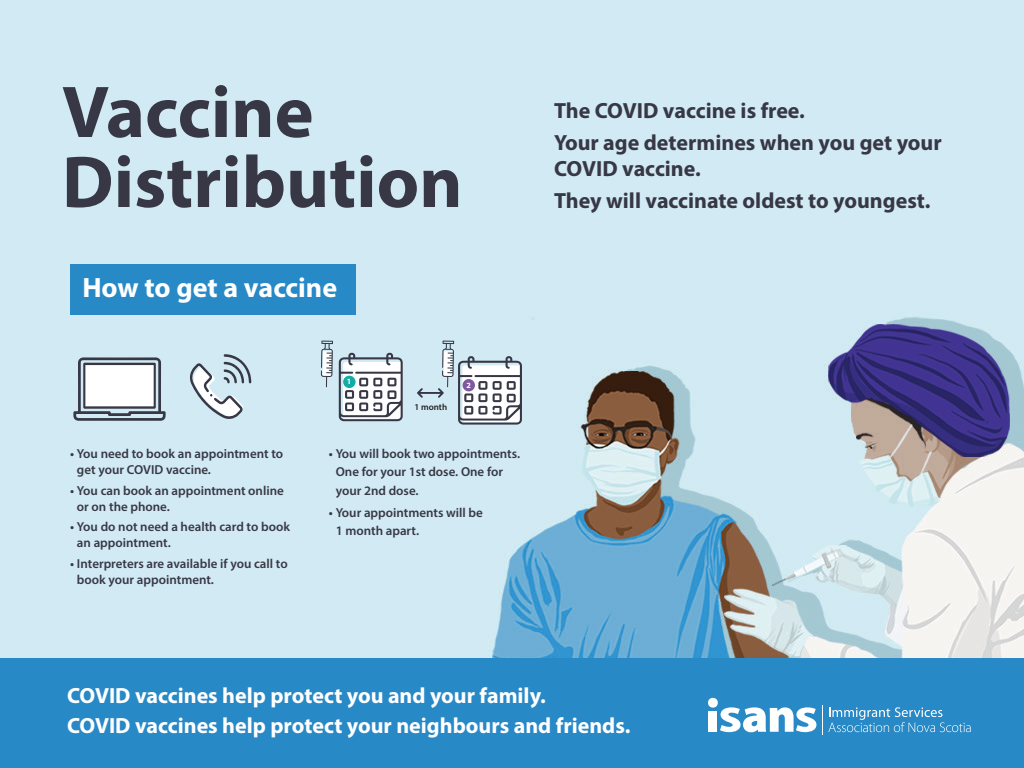
<style>
.page{position:relative;width:1024px;height:768px;background:#fff}
.page>*{position:absolute;margin:0;border:0;box-sizing:border-box;transform-origin:0 0}
.t1{font:700 74px/70px "Myriad Pro";color:#373745}
.t2{font:700 28px "Myriad Pro";color:#fff}
.t3{font:700 22px/31.8px "Myriad Pro";color:#373745}
.t4{font:700 22px/30.6px "Myriad Pro";color:#fff}
.t5{font:600 13px/16px "Myriad Pro";color:#373745}
.t6{font:600 9px "Myriad Pro";color:#231f20}
.t7{font:700 8px "Myriad Pro";color:#fff}
</style>
<div class="page">
<img style="left:0;top:0;width:1024px;height:658px">
<div style="left:70px;top:264px;width:286px;height:50px;background:#2889c7"></div>
<svg style="left:339px;top:353px;width:64px;height:68px"></svg>
<div style="left:343px;top:376px;width:13px;height:12px;background:#13ada5;border-radius:50%"></div>
<svg style="left:321px;top:341px;width:12px;height:46px"></svg>
<svg style="left:417px;top:341px;width:105px;height:84px"></svg>
<svg style="left:190px;top:354px;width:61px;height:65px"></svg>
<svg style="left:73px;top:357px;width:93px;height:64px"></svg>
<div style="left:0;top:658px;width:1024px;height:110px;background:#2889c7"></div>
<svg style="left:828px;top:707px;width:143px;height:25px"></svg>
<div style="left:709px;top:711px;width:8px;height:21px;background:#fff"></div>
<svg style="left:720px;top:707px;width:97px;height:26px"></svg>
<div style="left:708px;top:698px;width:10px;height:10px;background:#fff;border-radius:50%"></div>
<hr style="left:822px;top:705px;width:1px;height:30px;background:#fff">
<h1 class="t1" style="left:62px;top:75px;width:402px">Vaccine<br>Distribution</h1>
<h2 class="t2" style="left:82px;top:269px;width:256px">How to get a vaccine</h2>
<p class="t7" style="left:347px;top:376px;width:6px">1</p>
<p class="t6" style="left:414px;top:402px;width:34px">1 month</p>
<p class="t7" style="left:467px;top:380px;width:6px">2</p>
<p class="t5" style="left:77px;top:446px;width:208px;text-indent:-7px">• You need to book an appointment to get your COVID vaccine.</p>
<p class="t5" style="left:77px;top:482px;width:208px;text-indent:-7px">• You can book an appointment online or on the phone.</p>
<p class="t5" style="left:77px;top:519px;width:215px;text-indent:-7px">• You do not need a health card to book an appointment.</p>
<p class="t5" style="left:77px;top:555px;width:212px;text-indent:-7px">• Interpreters are available if you call to book your appointment.</p>
<p class="t5" style="left:336px;top:445px;width:186px;line-height:18px;text-indent:-7px">• You will book two appointments.<br>One for your 1st dose. One for your 2nd dose.</p>
<p class="t5" style="left:336px;top:503px;width:149px;line-height:18px;text-indent:-7px">• Your appointments will be<br>1 month apart.</p>
<h3 class="t3" style="left:554px;top:94px;width:389px">The COVID vaccine is free.<br>Your age determines when you get your</h3>
<h3 class="t3" style="left:554px;top:152px;width:378px">COVID vaccine.<br>They will vaccinate oldest to youngest.</h3>
<h3 class="t4" style="left:67px;top:679px;width:565px">COVID vaccines help protect you and your family.<br>COVID vaccines help protect your neighbours and friends.</h3>
</div>
